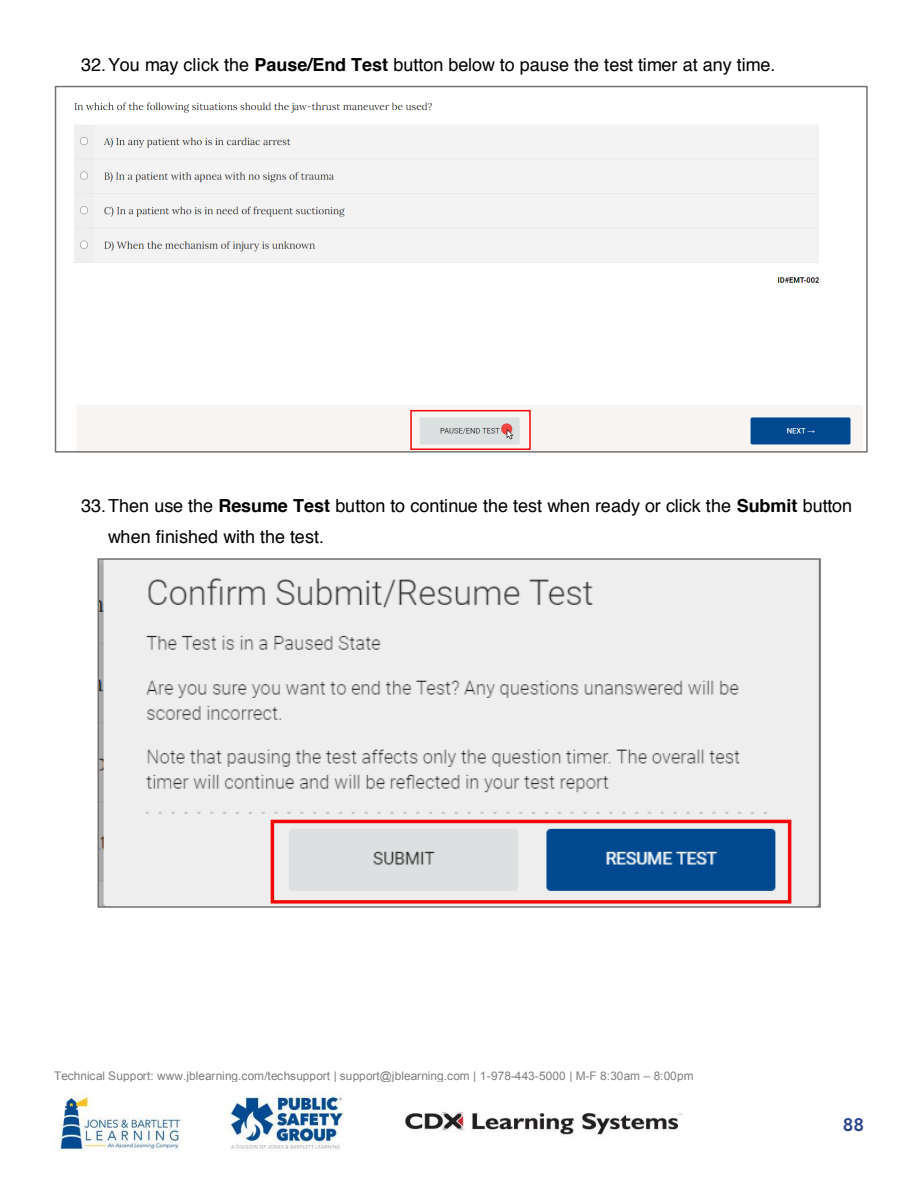
<style>
.page{position:relative;width:918px;height:1188px;background:#fff}
.page>*{position:absolute;margin:0;border:0;box-sizing:border-box;transform-origin:0 0}
.t1{font:18px/30.9px "Helvetica";letter-spacing:.005em;color:#000}
.t2{font:800 18px "Avenir LT Std";color:#25408f}
.t3{font:11.85px "Arial";letter-spacing:.005em;color:#7f7f7f}
.s1{font-weight:700}
</style>
<div class="page">
<img style="left:58px;top:1092px;width:624px;height:59px">
<img style="left:74px;top:102px;width:789px;height:348px">
<div style="left:55px;top:86px;width:813px;height:367px;border:2px solid #767171"></div>
<img style="left:101px;top:561px;width:717px;height:344px">
<div style="left:98px;top:558px;width:723px;height:350px;border:2px solid #767171"></div>
<p class="t1" style="left:81px;top:50px;width:696px">32.You may click the <span class="s1">Pause/End Test</span> button below to pause the test timer at any time.</p>
<p class="t1" style="left:108px;top:491px;width:746px;text-indent:-27px">33.Then use the <span class="s1">Resume Test</span> button to continue the test when ready or click the <span class="s1">Submit</span> button when finished with the test.</p>
<p class="t3" style="left:54px;top:1068px;width:641px">Technical Support: www.jblearning.com/techsupport | support@jblearning.com | 1-978-443-5000 | M-F 8:30am – 8:00pm</p>
<p class="t2" style="left:843px;top:1114px;width:23px">88</p>
</div>
